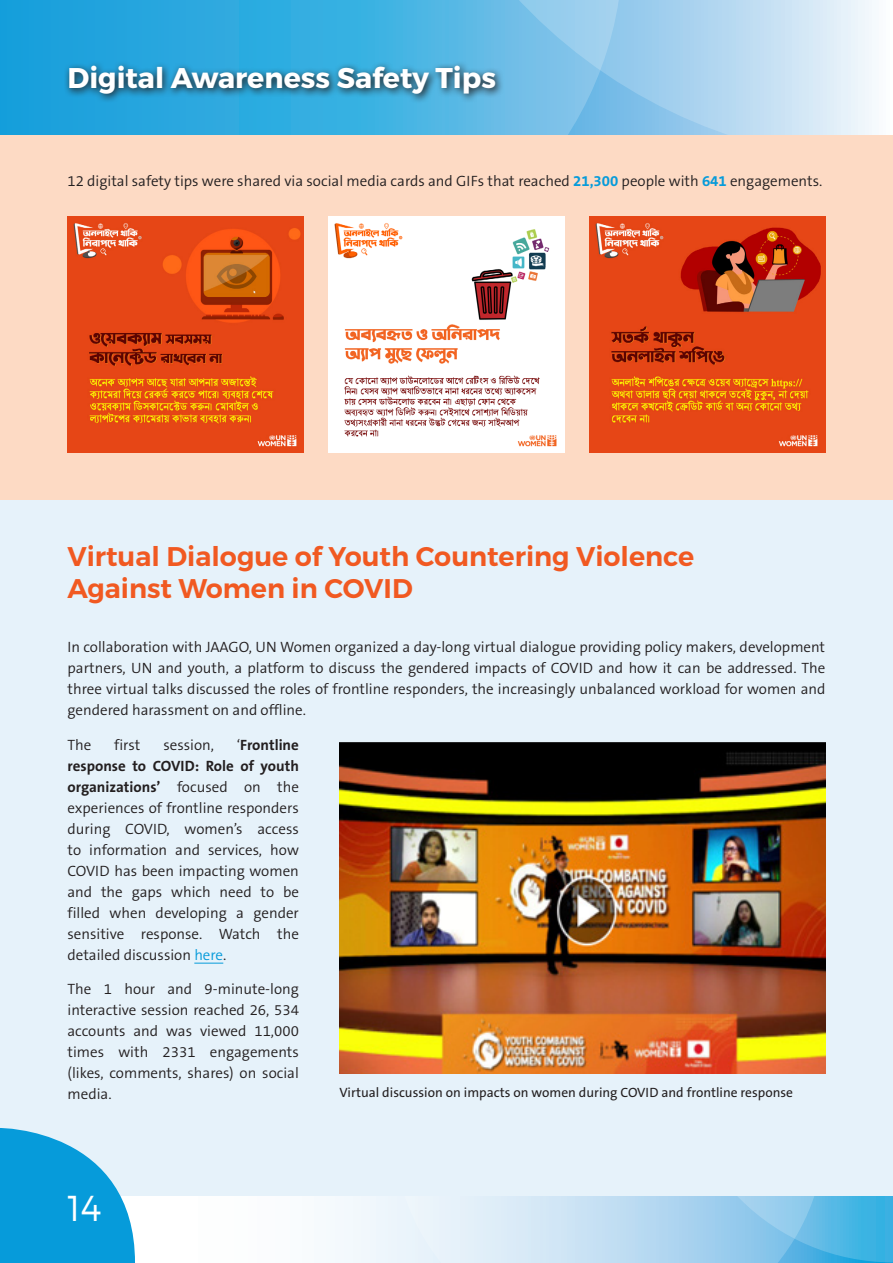
<style>
.page{position:relative;width:893px;height:1263px;background:#fff}
.page>*{position:absolute;margin:0;border:0;box-sizing:border-box;transform-origin:0 0}
.t1{font:300 36px "Montserrat";color:#fff}
._000_Sub-1{font:700 28.5px "Montserrat";color:#fff}
._000_Sub-1_Rev{font:600 27px "Montserrat";color:#f15921}
.t2{font:300 15px/21px "The Sans B4";color:#231f20;text-align:justify}
.Normal_wrd_4{font:13.5px "The Sans B5 Plain";color:#231f20}
.s1{font-family:"The Sans B7";font-weight:700;color:#069bda}
.s2{font-family:"The Sans B7";font-weight:700}
.s3{color:#069bda}
</style>
<div class="page">
<div style="left:135px;top:1195px;width:758px;height:68px;background:linear-gradient(to bottom,#f9fcfe,#f9fcfe)"></div>
<svg style="left:825px;top:1195px;width:68px;height:67px;background:#44b4e3"></svg>
<svg style="left:393px;top:1195px;width:432px;height:68px;background:#bbdcf2"></svg>
<div style="left:0;top:500px;width:893px;height:695px;background:#e6f2fa"></div>
<svg style="left:0;top:1128px;width:135px;height:135px"></svg>
<svg style="left:0;top:0;width:380px;height:135px;background:#27a7de"></svg>
<svg style="left:380px;top:0;width:492px;height:135px;background:#99cfed"></svg>
<svg style="left:64px;top:61px;width:440px;height:43px;background:#328db5"></svg>
<svg style="left:194px;top:963px;width:29px;height:1px"></svg>
<div style="left:0;top:135px;width:893px;height:365px;background:#fddac4"></div>
<img style="left:68px;top:216px;width:236px;height:236px">
<img style="left:328px;top:216px;width:237px;height:236px">
<img style="left:589px;top:216px;width:236px;height:236px">
<img style="left:339px;top:743px;width:486px;height:330px">
<p class="_000_Sub-1" style="left:68px;top:61px;width:430px">Digital Awareness Safety Tips</p>
<p class="t2" style="left:68px;top:171px;width:756px">12 digital safety tips were shared via social media cards and GIFs that reached <span class="s1">21,300</span> people with <span class="s1">641</span> engagements.</p>
<p class="_000_Sub-1_Rev" style="left:68px;top:540px;width:628px">Virtual Dialogue of Youth Countering Violence</p>
<p class="_000_Sub-1_Rev" style="left:68px;top:571px;width:347px">Against Women in COVID</p>
<p class="t2" style="left:68px;top:637px;width:759px">In collaboration with JAAGO, UN Women organized a day-long virtual dialogue providing policy makers, development partners, UN and youth, a platform to discuss the gendered impacts of COVID and how it can be addressed. The three virtual talks discussed the roles of frontline responders, the increasingly unbalanced workload for women and gendered harassment on and offline.</p>
<p class="t2" style="left:68px;top:735px;width:26px">The</p>
<p class="t2" style="left:114px;top:735px;width:28px">first</p>
<p class="t2" style="left:163px;top:735px;width:52px">session,</p>
<p class="t2" style="left:68px;top:735px;width:233px;text-indent:169px">‘<span class="s2">Frontline response to COVID: Role of youth organizations’</span> focused on the experiences of frontline responders during COVID, women’s access to information and services, how COVID has been impacting women and the gaps which need to be filled when developing a gender sensitive response. Watch the detailed discussion <span class="s3">here</span>.</p>
<p class="t2" style="left:68px;top:979px;width:233px">The 1 hour and 9-minute-long interactive session reached 26, 534 accounts and was viewed 11,000 times with 2331 engagements (likes, comments, shares) on social media.</p>
<p class="Normal_wrd_4" style="left:339px;top:1085px;width:455px">Virtual discussion on impacts on women during COVID and frontline response</p>
<p class="t1" style="left:68px;top:1186px;width:36px">14</p>
</div>
